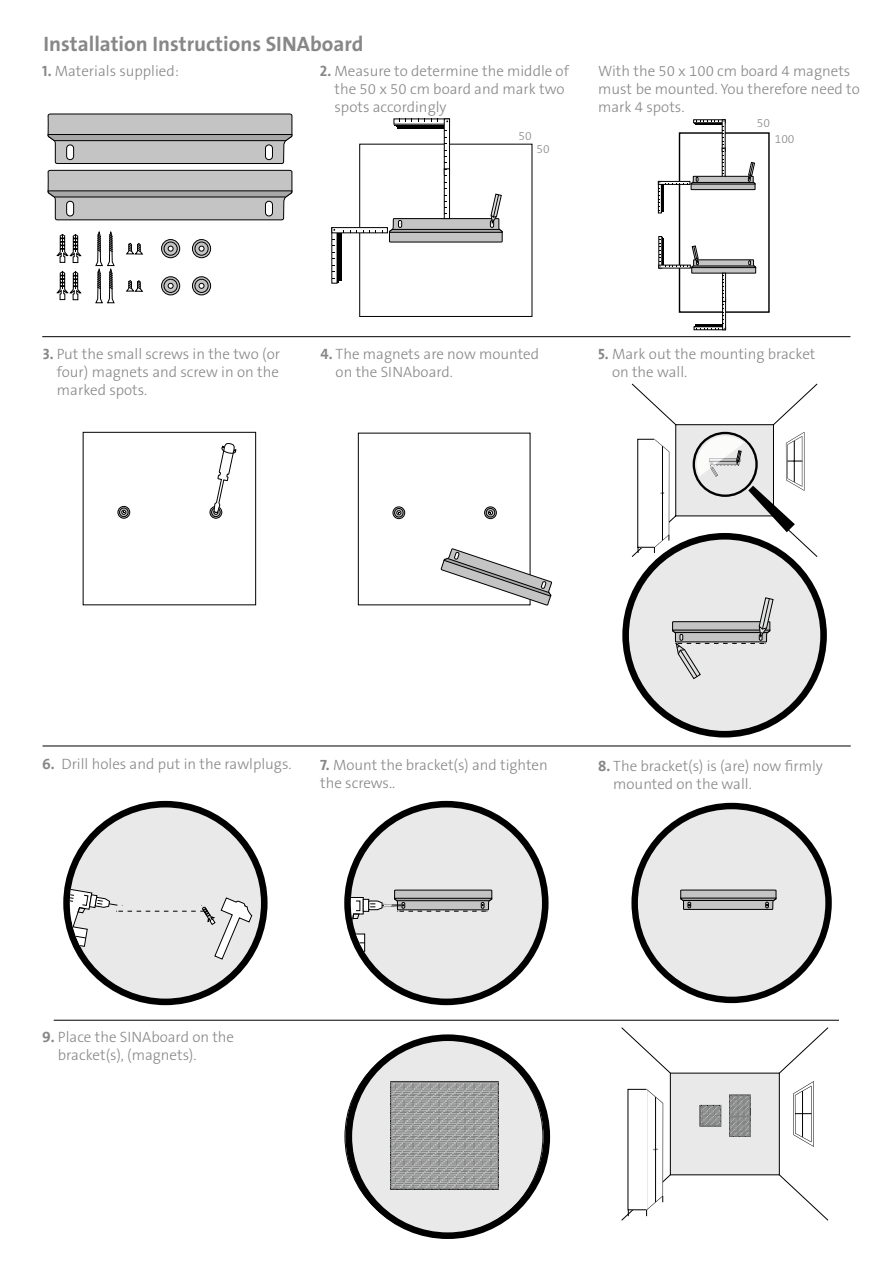
<style>
.page{position:relative;width:893px;height:1263px;background:#fff}
.page>*{position:absolute;margin:0;border:0;box-sizing:border-box;transform-origin:0 0}
.t1{font:700 21px "The Sans B7";color:#868786}
.t2{font:300 15px/18px "The Sans B3";color:#868786}
.t3{font:300 12px "The Sans B3";color:#868786}
.s1{font-family:"The Sans Bold Caps";font-weight:400}
</style>
<div class="page">
<div style="left:83px;top:432px;width:173px;height:173px;background:#fff;border:1px solid #000"></div>
<svg style="left:118px;top:506px;width:12px;height:12px"></svg>
<svg style="left:210px;top:443px;width:27px;height:75px"></svg>
<div style="left:626px;top:536px;width:198px;height:198px;background:#e9e9e9;border-radius:50%"></div>
<div style="left:622px;top:533px;width:205px;height:204px;border:7px solid #000;border-radius:50%"></div>
<svg style="left:672px;top:597px;width:102px;height:82px"></svg>
<div style="left:67px;top:804px;width:197px;height:198px;background:#e9e9e9;border-radius:50%"></div>
<div style="left:63px;top:801px;width:205px;height:204px;border:7px solid #000;border-radius:50%"></div>
<svg style="left:70px;top:887px;width:182px;height:72px"></svg>
<div style="left:635px;top:806px;width:193px;height:194px;background:#e9e9e9;border-radius:50%"></div>
<div style="left:631px;top:803px;width:201px;height:200px;border:6px solid #000;border-radius:50%"></div>
<svg style="left:680px;top:890px;width:96px;height:20px;background:#999a99"></svg>
<svg style="left:47px;top:113px;width:246px;height:51px;background:#b3b3b3"></svg>
<svg style="left:631px;top:383px;width:187px;height:174px"></svg>
<div style="left:359px;top:144px;width:173px;height:173px;background:#fff;border:1px solid #000"></div>
<div style="left:336px;top:231px;width:5px;height:49px;background:#000"></div>
<div style="left:335px;top:230px;width:5px;height:51px;background:#000"></div>
<div style="left:333px;top:228px;width:6px;height:54px;background:#000"></div>
<div style="left:332px;top:228px;width:5px;height:55px;background:#fff"></div>
<div style="left:332px;top:228px;width:55px;height:5px;background:#fff"></div>
<div style="left:332px;top:227px;width:56px;height:6px;border:1px solid #000"></div>
<svg style="left:350px;top:230px;width:13px;height:3px"></svg>
<svg style="left:369px;top:230px;width:7px;height:3px"></svg>
<div style="left:397px;top:123px;width:49px;height:5px;background:#000"></div>
<div style="left:396px;top:122px;width:52px;height:5px;background:#000"></div>
<div style="left:395px;top:120px;width:54px;height:6px;background:#555"></div>
<div style="left:394px;top:119px;width:55px;height:5px;background:#fff"></div>
<svg style="left:399px;top:119px;width:13px;height:3px"></svg>
<div style="left:444px;top:119px;width:5px;height:55px;background:#fff"></div>
<div style="left:444px;top:119px;width:6px;height:56px;border:1px solid #000"></div>
<svg style="left:444px;top:137px;width:3px;height:7px"></svg>
<svg style="left:444px;top:150px;width:3px;height:13px"></svg>
<div style="left:444px;top:169px;width:5px;height:50px;background:#fff"></div>
<div style="left:444px;top:169px;width:6px;height:50px;border:1px solid #000"></div>
<svg style="left:444px;top:169px;width:3px;height:7px"></svg>
<svg style="left:389px;top:182px;width:114px;height:60px"></svg>
<div style="left:358px;top:433px;width:172px;height:172px;background:#fff;border:1px solid #000"></div>
<svg style="left:393px;top:506px;width:12px;height:13px"></svg>
<svg style="left:484px;top:506px;width:13px;height:13px"></svg>
<svg style="left:441px;top:548px;width:111px;height:58px"></svg>
<div style="left:348px;top:804px;width:197px;height:198px;background:#e9e9e9;border-radius:50%"></div>
<div style="left:344px;top:801px;width:205px;height:204px;border:7px solid #000;border-radius:50%"></div>
<svg style="left:351px;top:890px;width:141px;height:62px"></svg>
<div style="left:345px;top:1038px;width:198px;height:198px;background:#e9e9e9;border-radius:50%"></div>
<div style="left:346px;top:1034px;width:204px;height:205px;border:7px solid #000;border-radius:50%"></div>
<svg style="left:391px;top:1082px;width:108px;height:108px;background:#9d9e9e"></svg>
<hr style="left:42px;top:336px;width:808px;height:1px;background:#000">
<hr style="left:54px;top:1020px;width:785px;height:1px;background:#000">
<hr style="left:43px;top:746px;width:808px;height:1px;background:#000">
<hr style="left:660px;top:183px;width:3px;height:29px;background:#000">
<hr style="left:659px;top:182px;width:3px;height:31px;background:#000">
<div style="left:658px;top:181px;width:3px;height:32px;border:1px solid #000"></div>
<svg style="left:658px;top:120px;width:97px;height:91px"></svg>
<hr style="left:661px;top:238px;width:3px;height:28px;background:#000">
<hr style="left:660px;top:237px;width:3px;height:31px;background:#000">
<div style="left:659px;top:236px;width:3px;height:32px;border:1px solid #000"></div>
<svg style="left:659px;top:239px;width:97px;height:91px"></svg>
<svg style="left:621px;top:1027px;width:208px;height:194px"></svg>
<svg style="left:47px;top:170px;width:246px;height:51px;background:#b4b4b4"></svg>
<svg style="left:161px;top:239px;width:19px;height:19px"></svg>
<div style="left:164px;top:242px;width:14px;height:14px;border:1px solid #000;border-radius:50%"></div>
<svg style="left:192px;top:239px;width:19px;height:19px"></svg>
<div style="left:195px;top:242px;width:13px;height:14px;border:1px solid #000;border-radius:50%"></div>
<svg style="left:125px;top:242px;width:19px;height:13px"></svg>
<svg style="left:56px;top:234px;width:26px;height:29px"></svg>
<svg style="left:161px;top:276px;width:19px;height:20px"></svg>
<div style="left:164px;top:279px;width:14px;height:14px;border:1px solid #000;border-radius:50%"></div>
<svg style="left:192px;top:276px;width:19px;height:20px"></svg>
<div style="left:195px;top:279px;width:13px;height:14px;border:1px solid #000;border-radius:50%"></div>
<svg style="left:95px;top:231px;width:20px;height:72px"></svg>
<svg style="left:125px;top:280px;width:19px;height:12px"></svg>
<svg style="left:56px;top:272px;width:26px;height:28px"></svg>
<h1 class="t1" style="left:43px;top:32px;width:322px">Installation Instructions SINAboard</h1>
<p class="t2" style="left:42px;top:63px;width:138px"><span class="s1">1.</span> Materials supplied:</p>
<p class="t2" style="left:598px;top:63px;width:263px">With the 50 x 100 cm board 4 magnets must be mounted. You therefore need to mark 4 spots.</p>
<p class="t2" style="left:334px;top:63px;width:236px;text-indent:-15px"><span class="s1">2.</span> Measure to determine the middle of the 50 x 50 cm board and mark two spots accordingly</p>
<p class="t3" style="left:519px;top:129px;width:15px">50</p>
<p class="t3" style="left:536px;top:143px;width:15px">50</p>
<p class="t3" style="left:757px;top:117px;width:15px">50</p>
<p class="t3" style="left:775px;top:133px;width:21px">100</p>
<p class="t2" style="left:57px;top:345px;width:225px;text-align:justify;text-indent:-14px"><span class="s1">3.</span> Put the small screws in the two (or four) magnets and screw in on the marked spots.</p>
<p class="t2" style="left:612px;top:345px;width:205px;text-indent:-14px"><span class="s1">5.</span> Mark out the mounting bracket on the wall.</p>
<p class="t2" style="left:336px;top:345px;width:205px;text-indent:-15px"><span class="s1">4.</span> The magnets are now mounted on the SINAboard.</p>
<p class="t2" style="left:42px;top:755px;width:251px"><span class="s1">6.</span> Drill holes and put in the rawlplugs.</p>
<p class="t2" style="left:613px;top:758px;width:211px;text-indent:-15px"><span class="s1">8.</span> The bracket(s) is (are) now firmly mounted on the wall.</p>
<p class="t2" style="left:320px;top:756px;width:229px"><span class="s1">7.</span> Mount the bracket(s) and tighten the screws..</p>
<p class="t2" style="left:58px;top:1029px;width:178px;text-indent:-16px"><span class="s1">9.</span> Place the SINAboard on the bracket(s), (magnets).</p>
</div>
